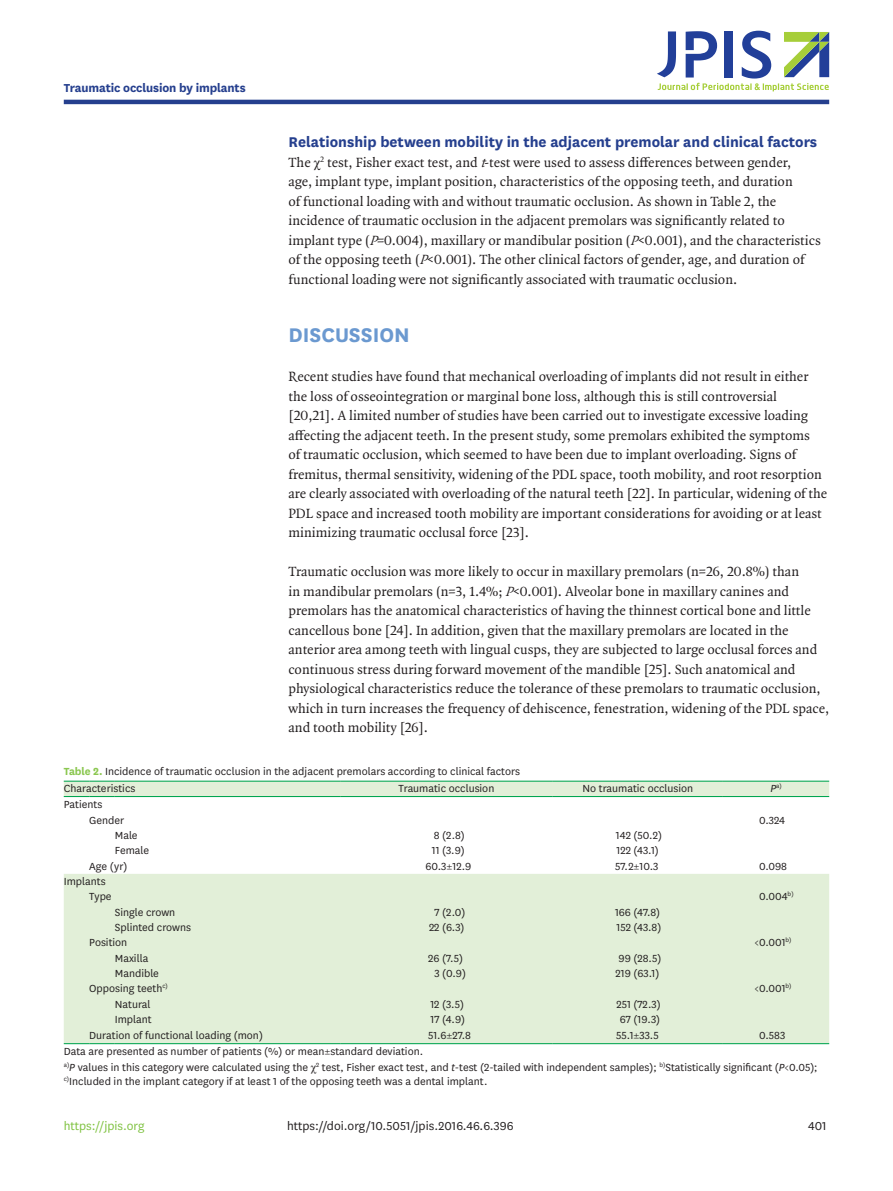
<style>
.page{position:relative;width:893px;height:1191px;background:#fff}
.page>*{position:absolute;margin:0;border:0;box-sizing:border-box;transform-origin:0 0}
.body_title1{font:700 23.1px "National";color:#6b99d0}
.body_title2{font:700 16.5px "National";color:#253f8e}
.body_p_first{font:14.25px/19.5px "Quadraat OT";color:#231f20}
.body_p{font:14.25px/19.5px "Quadraat OT";color:#231f20}
.doi_running_footer{font:13.5px "National";color:#231f20}
.alt-title-type{font:700 13.5px "National";letter-spacing:-.01em;color:#253f8e}
.t1{font:13.5px "National";color:#7fc241}
.tbody_entry{font:12px "National";color:#231f20}
.table-wrap-foot_p{font:12px/13.5px "National";color:#231f20}
.table-wrap_caption{font:12px "National";color:#231f20}
.table-wrap-foot_p_fi{font:12px "National";color:#231f20}
.thead_entry{font:12px "National";color:#231f20}
.thead_entry-2{font:7.05px "National";color:#231f20}
.s1{font-family:"Times New Roman"}
.s2{font-style:italic}
.s3{font-weight:700;color:#8bc750}
.s4{font-style:italic;font-size:12px}
</style>
<div class="page">
<hr style="left:64px;top:100px;width:765px;height:4px;background:#253f8e">
<svg style="left:657px;top:31px;width:172px;height:60px"></svg>
<svg style="left:64px;top:781px;width:765px;height:262px;fill:#e2efd8"></svg>
<svg style="left:64px;top:780px;width:51px;height:1px"></svg>
<hr style="left:115px;top:780px;width:225px;height:1px;background:#00a54f">
<hr style="left:340px;top:780px;width:213px;height:1px;background:#00a54f">
<hr style="left:553px;top:780px;width:170px;height:1px;background:#00a54f">
<hr style="left:723px;top:780px;width:106px;height:1px;background:#00a54f">
<svg style="left:64px;top:796px;width:51px;height:1px"></svg>
<hr style="left:115px;top:796px;width:225px;height:1px;background:#00a54f">
<hr style="left:340px;top:796px;width:213px;height:1px;background:#00a54f">
<hr style="left:553px;top:796px;width:170px;height:1px;background:#00a54f">
<hr style="left:723px;top:796px;width:106px;height:1px;background:#00a54f">
<svg style="left:64px;top:1043px;width:51px;height:1px"></svg>
<hr style="left:115px;top:1043px;width:225px;height:1px;background:#00a54f">
<hr style="left:340px;top:1043px;width:213px;height:1px;background:#00a54f">
<hr style="left:553px;top:1043px;width:170px;height:1px;background:#00a54f">
<hr style="left:723px;top:1043px;width:106px;height:1px;background:#00a54f">
<p class="alt-title-type" style="left:64px;top:78px;width:183px">Traumatic occlusion by implants</p>
<p class="body_title2" style="left:289px;top:130px;width:530px">Relationship between mobility in the adjacent premolar and clinical factors</p>
<p class="body_p_first" style="left:289px;top:152px;width:534px">The <span class="s1">χ</span><sup>2</sup> test, Fisher exact test, and <span class="s2">t</span>-test were used to assess differences between gender,<br>age, implant type, implant position, characteristics of the opposing teeth, and duration<br>of functional loading with and without traumatic occlusion. As shown in Table 2, the incidence of traumatic occlusion in the adjacent premolars was significantly related to implant type (<span class="s2">P</span>=0.004), maxillary or mandibular position (<span class="s2">P</span>&lt;0.001), and the characteristics of the opposing teeth (<span class="s2">P</span>&lt;0.001). The other clinical factors of gender, age, and duration of functional loading were not significantly associated with traumatic occlusion.</p>
<p class="body_title1" style="left:289px;top:319px;width:123px">DISCUSSION</p>
<p class="body_p_first" style="left:289px;top:367px;width:540px">Recent studies have found that mechanical overloading of implants did not result in either the loss of osseointegration or marginal bone loss, although this is still controversial<br>[20,21]. A limited number of studies have been carried out to investigate excessive loading affecting the adjacent teeth. In the present study, some premolars exhibited the symptoms<br>of traumatic occlusion, which seemed to have been due to implant overloading. Signs of fremitus, thermal sensitivity, widening of the PDL space, tooth mobility, and root resorption are clearly associated with overloading of the natural teeth [22]. In particular, widening of the PDL space and increased tooth mobility are important considerations for avoiding or at least minimizing traumatic occlusal force [23].</p>
<p class="body_p" style="left:289px;top:562px;width:542px">Traumatic occlusion was more likely to occur in maxillary premolars (n=26, 20.8%) than<br>in mandibular premolars (n=3, 1.4%; <span class="s2">P</span>&lt;0.001). Alveolar bone in maxillary canines and premolars has the anatomical characteristics of having the thinnest cortical bone and little cancellous bone [24]. In addition, given that the maxillary premolars are located in the anterior area among teeth with lingual cusps, they are subjected to large occlusal forces and continuous stress during forward movement of the mandible [25]. Such anatomical and physiological characteristics reduce the tolerance of these premolars to traumatic occlusion, which in turn increases the frequency of dehiscence, fenestration, widening of the PDL space, and tooth mobility [26].</p>
<p class="table-wrap_caption" style="left:64px;top:763px;width:458px"><span class="s3">Table 2.</span> Incidence of traumatic occlusion in the adjacent premolars according to clinical factors</p>
<p class="thead_entry" style="left:64px;top:781px;width:73px">Characteristics</p>
<p class="thead_entry" style="left:399px;top:781px;width:97px">Traumatic occlusion</p>
<p class="thead_entry" style="left:582px;top:781px;width:112px">No traumatic occlusion</p>
<p class="thead_entry-2" style="left:770px;top:781px;width:13px"><span class="s4">P</span>a)</p>
<p class="tbody_entry" style="left:64px;top:796px;width:40px">Patients</p>
<p class="tbody_entry" style="left:89px;top:812px;width:37px">Gender</p>
<p class="tbody_entry" style="left:759px;top:812px;width:28px">0.324</p>
<p class="tbody_entry" style="left:115px;top:827px;width:24px">Male</p>
<p class="tbody_entry" style="left:434px;top:827px;width:33px">8 (2.8)</p>
<p class="tbody_entry" style="left:616px;top:827px;width:48px">142 (50.2)</p>
<p class="tbody_entry" style="left:115px;top:842px;width:36px">Female</p>
<p class="tbody_entry" style="left:432px;top:842px;width:34px">11 (3.9)</p>
<p class="tbody_entry" style="left:616px;top:842px;width:44px">122 (43.1)</p>
<p class="tbody_entry" style="left:89px;top:858px;width:40px">Age (yr)</p>
<p class="tbody_entry" style="left:425px;top:858px;width:47px">60.3±12.9</p>
<p class="tbody_entry" style="left:615px;top:858px;width:45px">57.2±10.3</p>
<p class="tbody_entry" style="left:759px;top:858px;width:29px">0.098</p>
<p class="tbody_entry" style="left:64px;top:873px;width:43px">Implants</p>
<p class="tbody_entry" style="left:89px;top:889px;width:24px">Type</p>
<p class="tbody_entry" style="left:759px;top:889px;width:36px">0.004<sup>b)</sup></p>
<p class="tbody_entry" style="left:115px;top:904px;width:62px">Single crown</p>
<p class="tbody_entry" style="left:434px;top:904px;width:32px">7 (2.0)</p>
<p class="tbody_entry" style="left:615px;top:904px;width:47px">166 (47.8)</p>
<p class="tbody_entry" style="left:115px;top:919px;width:78px">Splinted crowns</p>
<p class="tbody_entry" style="left:429px;top:919px;width:37px">22 (6.3)</p>
<p class="tbody_entry" style="left:616px;top:919px;width:46px">152 (43.8)</p>
<p class="tbody_entry" style="left:89px;top:935px;width:40px">Position</p>
<p class="tbody_entry" style="left:755px;top:935px;width:38px">&lt;0.001<sup>b)</sup></p>
<p class="tbody_entry" style="left:115px;top:950px;width:35px">Maxilla</p>
<p class="tbody_entry" style="left:428px;top:950px;width:36px">26 (7.5)</p>
<p class="tbody_entry" style="left:619px;top:950px;width:44px">99 (28.5)</p>
<p class="tbody_entry" style="left:115px;top:965px;width:46px">Mandible</p>
<p class="tbody_entry" style="left:434px;top:965px;width:33px">3 (0.9)</p>
<p class="tbody_entry" style="left:616px;top:965px;width:45px">219 (63.1)</p>
<p class="tbody_entry" style="left:89px;top:981px;width:80px">Opposing teeth<sup>c)</sup></p>
<p class="tbody_entry" style="left:755px;top:981px;width:38px">&lt;0.001<sup>b)</sup></p>
<p class="tbody_entry" style="left:115px;top:996px;width:37px">Natural</p>
<p class="tbody_entry" style="left:430px;top:996px;width:35px">12 (3.5)</p>
<p class="tbody_entry" style="left:616px;top:996px;width:46px">251 (72.3)</p>
<p class="tbody_entry" style="left:115px;top:1011px;width:39px">Implant</p>
<p class="tbody_entry" style="left:431px;top:1011px;width:36px">17 (4.9)</p>
<p class="tbody_entry" style="left:620px;top:1011px;width:42px">67 (19.3)</p>
<p class="tbody_entry" style="left:89px;top:1027px;width:175px">Duration of functional loading (mon)</p>
<p class="tbody_entry" style="left:428px;top:1027px;width:44px">51.6±27.8</p>
<p class="tbody_entry" style="left:616px;top:1027px;width:44px">55.1±33.5</p>
<p class="tbody_entry" style="left:759px;top:1027px;width:28px">0.583</p>
<p class="table-wrap-foot_p_fi" style="left:64px;top:1043px;width:361px">Data are presented as number of patients (%) or mean±standard deviation.</p>
<p class="table-wrap-foot_p" style="left:64px;top:1060px;width:755px"><sup>a)</sup><span class="s2">P</span> values in this category were calculated using the <span class="s1">χ</span><sup>2</sup> test, Fisher exact test, and <span class="s2">t</span>-test (2-tailed with independent samples); <sup>b)</sup>Statistically significant (<span class="s2">P</span>&lt;0.05); <sup>c)</sup>Included in the implant category if at least 1 of the opposing teeth was a dental implant.</p>
<p class="doi_running_footer" style="left:287px;top:1116px;width:228px">https://doi.org/10.5051/jpis.2016.46.6.396</p>
<p class="t1" style="left:64px;top:1116px;width:82px">https://jpis.org</p>
<p class="doi_running_footer" style="left:808px;top:1116px;width:20px">401</p>
</div>
